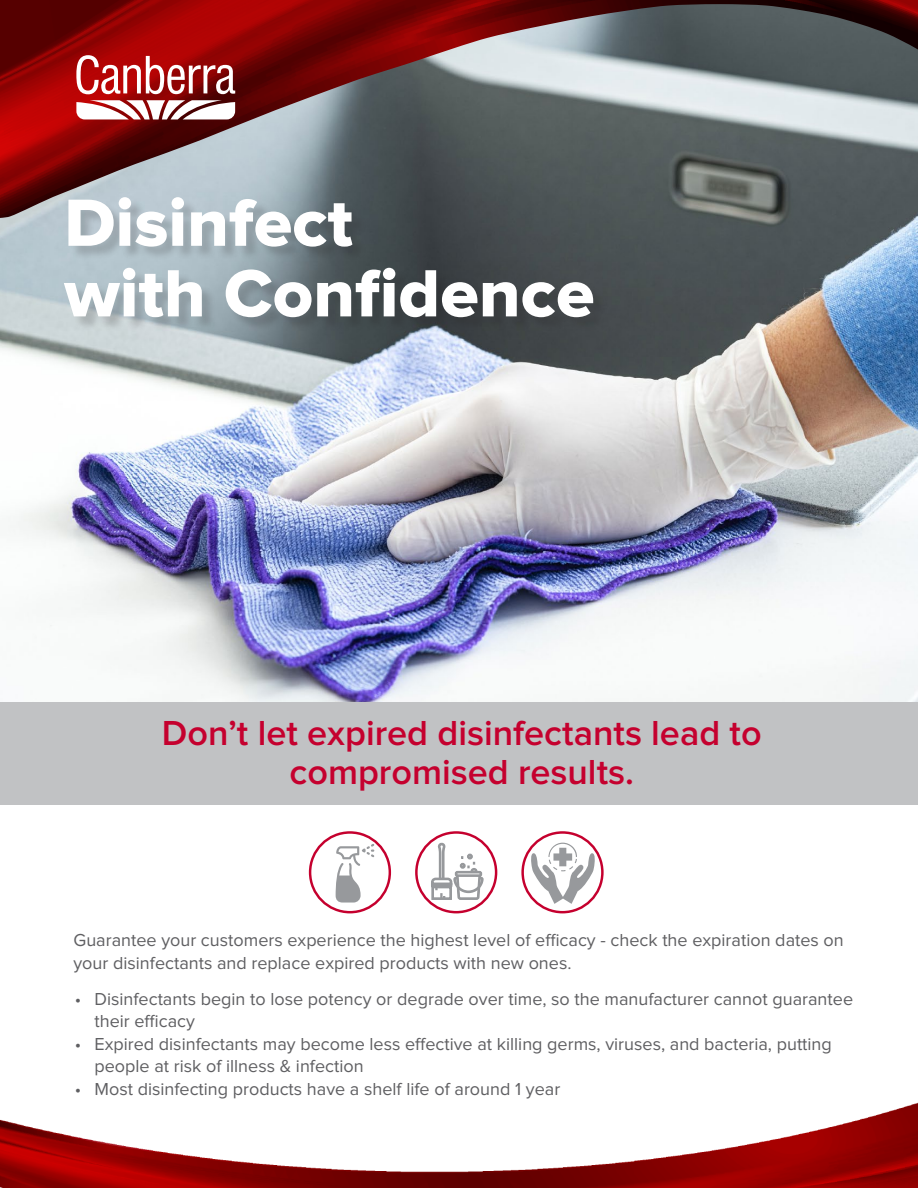
<style>
.page{position:relative;width:918px;height:1188px;background:#fff}
.page>*{position:absolute;margin:0;border:0;box-sizing:border-box;transform-origin:0 0}
.t1{font:69.15px/70.7px "Proxima Nova Extrabld";color:#fff}
.t2{font:600 36px/39px "Proxima Nova";color:#c5002e;text-align:center}
.t3{font:18px/22.5px "Proxima Nova";color:#5f5f62}
</style>
<div class="page">
<img style="left:0;top:4px;width:918px;height:698px">
<img style="left:0;top:1102px;width:918px;height:86px">
<div style="left:0;top:702px;width:918px;height:102px;background:#c1c2c4"></div>
<div style="left:66px;top:199px;width:542px;height:133px;background:#231f20;opacity:.19"></div>
<svg style="left:530px;top:843px;width:66px;height:61px"></svg>
<div style="left:521px;top:831px;width:83px;height:82px;border:2px solid #c5002e;border-radius:50%"></div>
<svg style="left:336px;top:844px;width:38px;height:59px"></svg>
<div style="left:309px;top:831px;width:82px;height:82px;border:2px solid #c5002e;border-radius:50%"></div>
<div style="left:415px;top:831px;width:82px;height:82px;border:2px solid #c5002e;border-radius:50%"></div>
<svg style="left:430px;top:841px;width:55px;height:60px"></svg>
<svg style="left:76px;top:100px;width:159px;height:19px"></svg>
<svg style="left:76px;top:55px;width:159px;height:39px"></svg>
<h1 class="t1" style="left:64px;top:190px;width:532px">Disinfect<br>with Confidence</h1>
<h2 class="t2" style="left:162px;top:715px;width:601px">Don’t let expired disinfectants lead to compromised results.</h2>
<p class="t3" style="left:74px;top:930px;width:772px">Guarantee your customers experience the highest level of efficacy - check the expiration dates on your disinfectants and replace expired products with new ones.</p>
<p class="t3" style="left:94px;top:988px;width:760px;text-indent:-19px">• Disinfectants begin to lose potency or degrade over time, so the manufacturer cannot guarantee their efficacy</p>
<p class="t3" style="left:94px;top:1033px;width:739px;text-indent:-19px">• Expired disinfectants may become less effective at killing germs, viruses, and bacteria, putting people at risk of illness &amp; infection</p>
<p class="t3" style="left:75px;top:1078px;width:487px">• Most disinfecting products have a shelf life of around 1 year</p>
</div>
